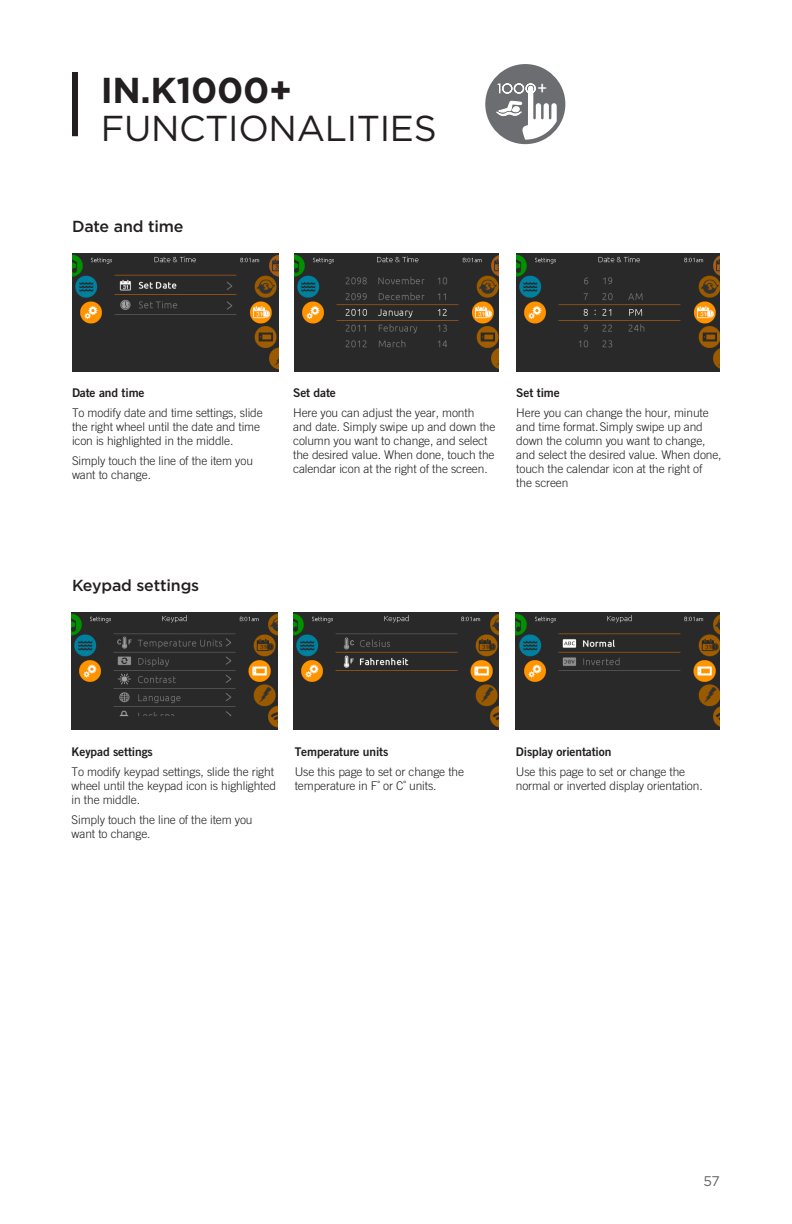
<style>
.page{position:relative;width:792px;height:1224px;background:#fff}
.page>*{position:absolute;margin:0;border:0;box-sizing:border-box;transform-origin:0 0}
.Grand_titre{font:36px/38px "Gotham";letter-spacing:-.01em;color:#231f20}
.t1{font:700 17.8px "Proxima Nova";color:#fff}
.texte_courant{font:500 16px "Gotham";letter-spacing:-.01em;color:#231f20}
.t2{font:14px "Gotham";color:#636366}
.t3{font:300 12px/14px "Trade Gothic LT Std";letter-spacing:-.01em;color:#231f20}
.t4{font:12px "Trade Gothic LT Std Bd 2";letter-spacing:-.01em;color:#231f20}
.s1{font-weight:700}
</style>
<div class="page">
<div style="left:72px;top:72px;width:6px;height:64px;background:#231f20"></div>
<img style="left:72px;top:253px;width:206px;height:118px">
<img style="left:516px;top:253px;width:204px;height:118px">
<img style="left:295px;top:253px;width:204px;height:118px">
<img style="left:72px;top:612px;width:206px;height:118px">
<img style="left:516px;top:612px;width:204px;height:118px">
<img style="left:293px;top:612px;width:205px;height:118px">
<div style="left:485px;top:64px;width:80px;height:80px;background:#6c6d70;border-radius:50%"></div>
<svg style="left:496px;top:83px;width:61px;height:57px"></svg>
<p class="Grand_titre" style="left:101px;top:71px;width:337px"><span class="s1">IN.K1000+<br></span>FUNCTIONALITIES</p>
<p class="texte_courant" style="left:72px;top:217px;width:113px">Date and time</p>
<h2 class="t1" style="left:538px;top:78px;width:10px">+</h2>
<p class="t4" style="left:72px;top:386px;width:74px">Date and time</p>
<p class="t3" style="left:72px;top:406px;width:192px">To modify date and time settings, slide the right wheel until the date and time icon is highlighted in the middle.</p>
<p class="t3" style="left:72px;top:453px;width:183px">Simply touch the line of the item you want to change.</p>
<p class="t4" style="left:293px;top:386px;width:44px">Set date</p>
<p class="t3" style="left:293px;top:406px;width:204px">Here you can adjust the year, month and date. Simply swipe up and down the column you want to change, and select the desired value. When done, touch the calendar icon at the right of the screen.</p>
<p class="t4" style="left:516px;top:386px;width:45px">Set time</p>
<p class="t3" style="left:516px;top:406px;width:207px">Here you can change the hour, minute and time format.Simply swipe up and down the column you want to change, and select the desired value. When done, touch the calendar icon at the right of<br>the screen</p>
<p class="texte_courant" style="left:72px;top:576px;width:129px">Keypad settings</p>
<p class="t4" style="left:72px;top:744px;width:83px">Keypad settings</p>
<p class="t3" style="left:72px;top:764px;width:206px">To modify keypad settings, slide the right wheel until the keypad icon is highlighted in the middle.</p>
<p class="t3" style="left:72px;top:812px;width:183px">Simply touch the line of the item you want to change.</p>
<p class="t4" style="left:295px;top:744px;width:95px">Temperature units</p>
<p class="t3" style="left:295px;top:764px;width:171px">Use this page to set or change the temperature in F˚ or C˚ units.</p>
<p class="t4" style="left:516px;top:744px;width:97px">Display orientation</p>
<p class="t3" style="left:516px;top:764px;width:188px">Use this page to set or change the normal or inverted display orientation.</p>
<p class="t2" style="left:704px;top:1172px;width:18px">57</p>
</div>
